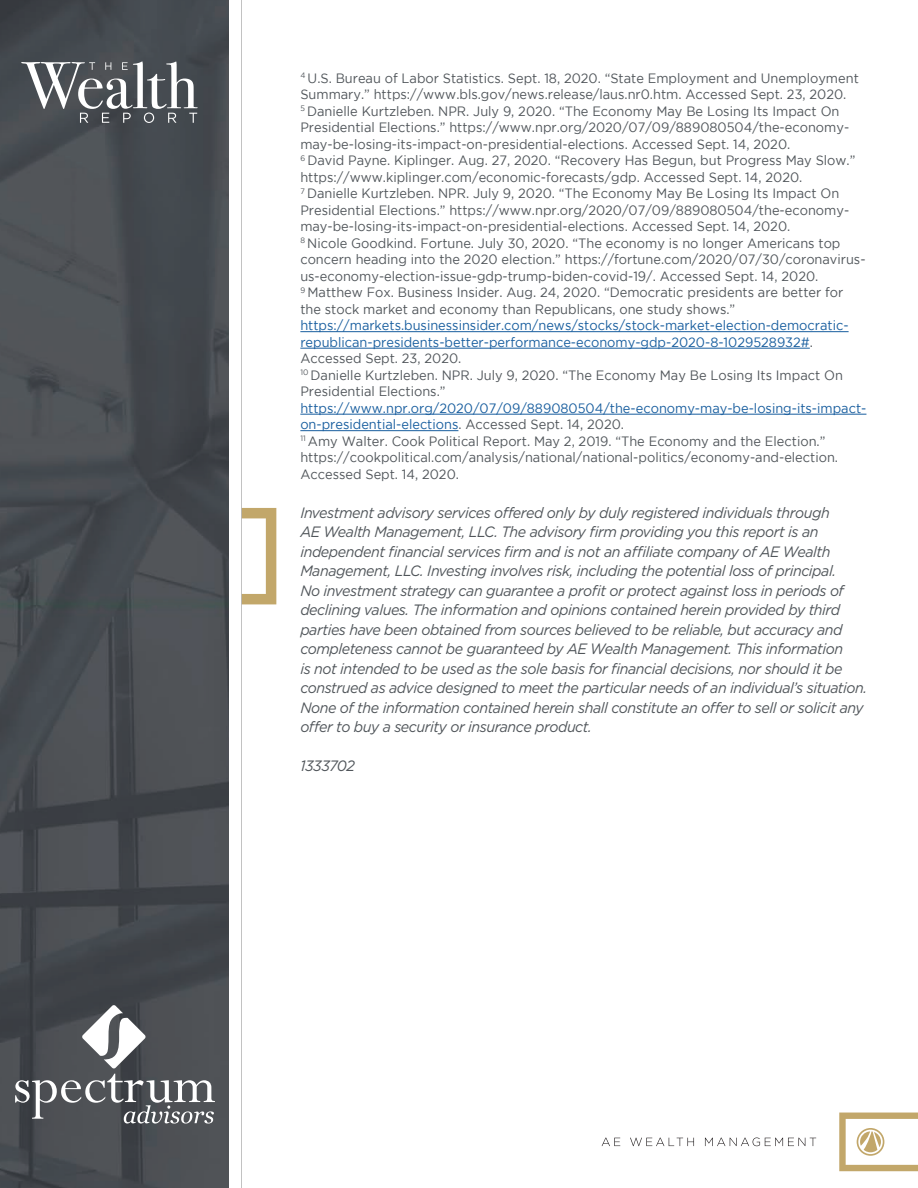
<style>
.page{position:relative;width:918px;height:1188px;background:#fff}
.page>*{position:absolute;margin:0;border:0;box-sizing:border-box;transform-origin:0 0}
.t1{font:italic 15px/19.5px "Gotham";letter-spacing:-.03em;color:#50555a;scale:.95 1}
.t2{font:13.5px/16.5px "Gotham";color:#50555a;scale:.95 1}
.t3{font:13.5px/16.5px "Gotham";color:#175d9e;scale:.95 1}
.s1{color:#50555a}
.s2{color:#175d9e}
</style>
<div class="page">
<svg style="left:242px;top:508px;width:34px;height:96px"></svg>
<hr style="left:240px;top:0;width:2px;height:1188px;background:#bababa">
<img style="left:0;top:0;width:229px;height:1188px">
<svg style="left:21px;top:61px;width:177px;height:62px"></svg>
<svg style="left:839px;top:1113px;width:79px;height:58px"></svg>
<svg style="left:602px;top:1138px;width:18px;height:8px"></svg>
<svg style="left:630px;top:1138px;width:64px;height:8px"></svg>
<svg style="left:705px;top:1138px;width:111px;height:8px"></svg>
<svg style="left:15px;top:1005px;width:200px;height:119px;background:#636569"></svg>
<hr style="left:300px;top:331px;width:549px;height:1px;background:#175d9e">
<hr style="left:300px;top:348px;width:510px;height:1px;background:#175d9e">
<hr style="left:300px;top:414px;width:566px;height:1px;background:#175d9e">
<hr style="left:300px;top:430px;width:158px;height:1px;background:#175d9e">
<p class="t2" style="left:300px;top:69px;width:596px"><sup>4</sup> U.S. Bureau of Labor Statistics. Sept. 18, 2020. “State Employment and Unemployment Summary.” https://www.bls.gov/news.release/laus.nr0.htm. Accessed Sept. 23, 2020.<br><sup>5</sup> Danielle Kurtzleben. NPR. July 9, 2020. “The Economy May Be Losing Its Impact On Presidential Elections.” https://www.npr.org/2020/07/09/889080504/the-economy&shy;may-be-losing-its-impact-on-presidential-elections. Accessed Sept. 14, 2020.<br><sup>6</sup> David Payne. Kiplinger. Aug. 27, 2020. “Recovery Has Begun, but Progress May Slow.” https://www.kiplinger.com/economic-forecasts/gdp. Accessed Sept. 14, 2020.<br><sup>7</sup> Danielle Kurtzleben. NPR. July 9, 2020. “The Economy May Be Losing Its Impact On Presidential Elections.” https://www.npr.org/2020/07/09/889080504/the-economy&shy;may-be-losing-its-impact-on-presidential-elections. Accessed Sept. 14, 2020.<br><sup>8</sup> Nicole Goodkind. Fortune. July 30, 2020. “The economy is no longer Americans top concern heading into the 2020 election.” https://fortune.com/2020/07/30/coronavirus&shy;us-economy-election-issue-gdp-trump-biden-covid-19/. Accessed Sept. 14, 2020.<br><sup>9</sup> Matthew Fox. Business Insider. Aug. 24, 2020. “Democratic presidents are better for the stock market and economy than Republicans, one study shows.”</p>
<p class="t3" style="left:300px;top:317px;width:579px">https://markets.businessinsider.com/news/stocks/stock-market-election-democratic&shy;republican-presidents-better-performance-economy-gdp-2020-8-1029528932#<span class="s1">.<br>Accessed Sept. 23, 2020.<br></span><sup>10</sup> <span class="s1">Danielle Kurtzleben. NPR. July 9, 2020. “The Economy May Be Losing Its Impact On Presidential Elections.”</span></p>
<p class="t2" style="left:300px;top:399px;width:597px"><span class="s2">https://www.npr.org/2020/07/09/889080504/the-economy-may-be-losing-its-impact&shy;on-presidential-elections</span>. Accessed Sept. 14, 2020.<br><sup>11</sup> Amy Walter. Cook Political Report. May 2, 2019. “The Economy and the Election.” https://cookpolitical.com/analysis/national/national-politics/economy-and-election.<br>Accessed Sept. 14, 2020.</p>
<p class="t1" style="left:300px;top:502px;width:598px">Investment advisory services offered only by duly registered individuals through<br>AE Wealth Management, LLC. The advisory firm providing you this report is an independent financial services firm and is not an affiliate company of AE Wealth Management, LLC. Investing involves risk, including the potential loss of principal.<br>No investment strategy can guarantee a profit or protect against loss in periods of declining values. The information and opinions contained herein provided by third parties have been obtained from sources believed to be reliable, but accuracy and completeness cannot be guaranteed by AE Wealth Management. This information<br>is not intended to be used as the sole basis for financial decisions, nor should it be construed as advice designed to meet the particular needs of an individual’s situation.<br>None of the information contained herein shall constitute an offer to sell or solicit any offer to buy a security or insurance product.</p>
<p class="t1" style="left:300px;top:756px;width:59px">1333702</p>
</div>
